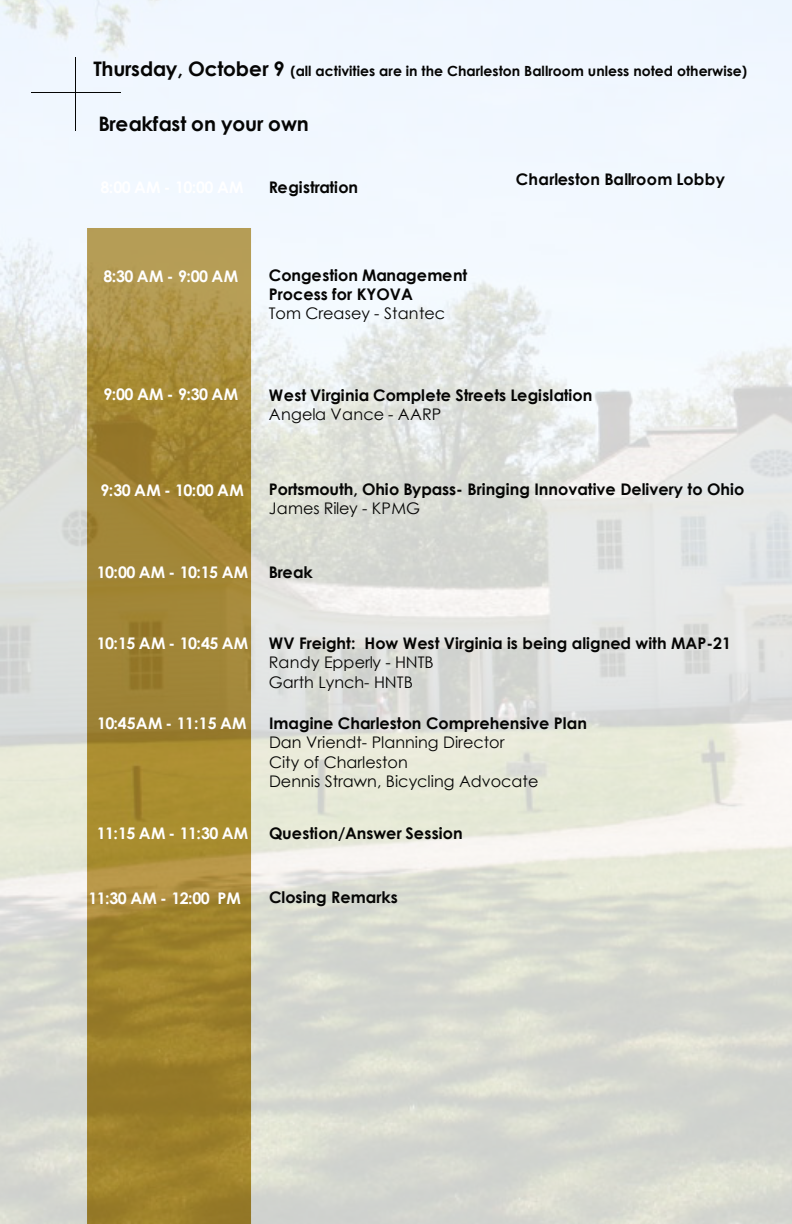
<style>
.page{position:relative;width:792px;height:1224px;background:#fff}
.page>*{position:absolute;margin:0;border:0;box-sizing:border-box;transform-origin:0 0}
.t1{font:700 20px "Century Gothic";letter-spacing:-.005em;color:#050504}
.t2{font:700 16px/19px "Century Gothic";color:#050504}
.t3{font:16px/19.2px "Century Gothic";color:#050504}
.t4{font:700 16px "Century Gothic";letter-spacing:-.04em;color:#fff}
.t5{font:16px "Century Gothic";letter-spacing:.02em;color:#050504}
.t6{font:700 16px "Century Gothic";color:#fff}
.t7{font:700 14px "Century Gothic";color:#050504}
.s1{font-size:20px}
</style>
<div class="page">
<img style="left:0;top:0;width:792px;height:1224px">
<hr style="left:31px;top:93px;width:90px;height:1px;background:#050504">
<hr style="left:75px;top:57px;width:1px;height:74px;background:#050504">
<p class="t7" style="left:94px;top:61px;width:655px"><span class="s1">Thursday, October 9</span> (all activities are in the Charleston Ballroom unless noted otherwise)</p>
<p class="t1" style="left:98px;top:109px;width:212px">Breakfast on your own</p>
<p class="t2" style="left:269px;top:177px;width:91px">Registration</p>
<p class="t2" style="left:516px;top:169px;width:211px">Charleston Ballroom Lobby</p>
<p class="t4" style="left:103px;top:264px;width:136px">8:30 AM - 9:00 AM</p>
<p class="t2" style="left:269px;top:265px;width:200px">Congestion Management<br>Process for KYOVA</p>
<p class="t3" style="left:269px;top:304px;width:178px">Tom Creasey - Stantec</p>
<p class="t4" style="left:103px;top:382px;width:136px">9:00 AM - 9:30 AM</p>
<p class="t4" style="left:101px;top:478px;width:145px">9:30 AM - 10:00 AM</p>
<p class="t2" style="left:269px;top:385px;width:325px">West Virginia Complete Streets Legislation</p>
<p class="t5" style="left:269px;top:403px;width:174px">Angela Vance - AARP</p>
<p class="t2" style="left:269px;top:479px;width:477px">Portsmouth, Ohio Bypass- Bringing Innovative Delivery to Ohio</p>
<p class="t3" style="left:269px;top:498px;width:153px">James Riley - KPMG</p>
<p class="t4" style="left:97px;top:560px;width:153px">10:00 AM - 10:15 AM</p>
<p class="t2" style="left:269px;top:562px;width:45px">Break</p>
<p class="t4" style="left:97px;top:631px;width:153px">10:15 AM - 10:45 AM</p>
<p class="t6" style="left:97px;top:711px;width:151px">10:45AM - 11:15 AM</p>
<p class="t2" style="left:269px;top:633px;width:464px">WV Freight: How West Virginia is being aligned with MAP-21</p>
<p class="t3" style="left:269px;top:653px;width:166px">Randy Epperly - HNTB<br>Garth Lynch- HNTB</p>
<p class="t2" style="left:269px;top:713px;width:319px">Imagine Charleston Comprehensive Plan</p>
<p class="t3" style="left:269px;top:733px;width:271px">Dan Vriendt- Planning Director<br>City of Charleston<br>Dennis Strawn, Bicycling Advocate</p>
<p class="t4" style="left:97px;top:821px;width:153px">11:15 AM - 11:30 AM</p>
<p class="t2" style="left:269px;top:823px;width:195px">Question/Answer Session</p>
<p class="t4" style="left:88px;top:886px;width:154px">11:30 AM - 12:00 PM</p>
<p class="t2" style="left:269px;top:887px;width:130px">Closing Remarks</p>
</div>
